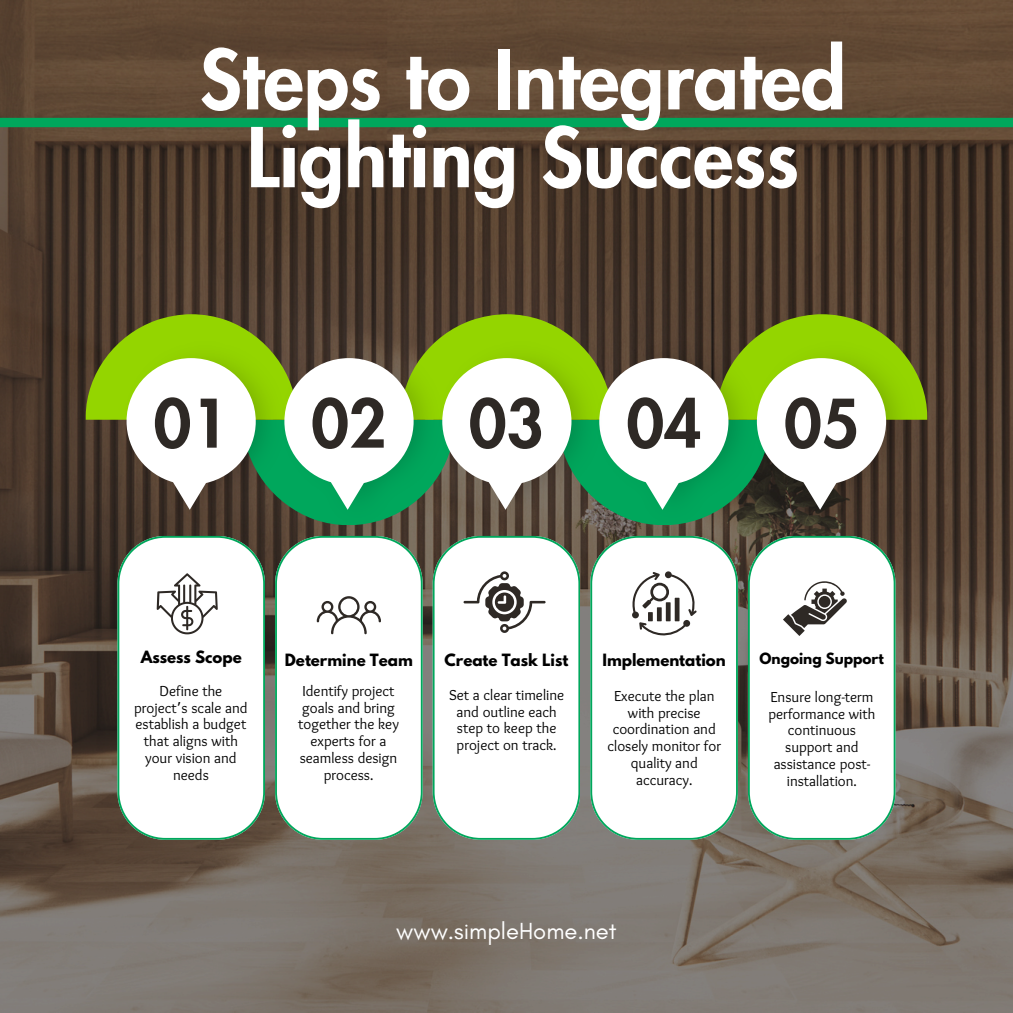
<style>
.page{position:relative;width:1013px;height:1013px;background:#fff}
.page>*{position:absolute;margin:0;border:0;box-sizing:border-box;transform-origin:0 0}
.t1{font:800 80px/77.8px "Futura LT Pro";color:#fff;text-align:center}
.t2{font:800 65px "Futura LT Pro";color:#2e2925}
.t3{font:23.75px "Glacial Indifference";color:#fff}
.t4{font:15px/16.9px "Sukar";color:#000;text-align:center}
.t5{font:700 15px "League Spartan";color:#000}
.t6{font:700 13.75px "League Spartan";color:#000}
.s1{font-family:"Noto Sans Gurmukhi"}
</style>
<div class="page">
<img style="left:0;top:0;width:1012px;height:1012px">
<svg style="left:748px;top:536px;width:147px;height:303px"></svg>
<svg style="left:590px;top:536px;width:147px;height:303px"></svg>
<svg style="left:432px;top:536px;width:148px;height:303px"></svg>
<svg style="left:275px;top:536px;width:147px;height:303px"></svg>
<svg style="left:117px;top:536px;width:148px;height:303px"></svg>
<img style="left:758px;top:525px;width:158px;height:6px">
<img style="left:601px;top:525px;width:157px;height:6px">
<img style="left:444px;top:525px;width:157px;height:6px">
<img style="left:286px;top:525px;width:158px;height:6px">
<img style="left:124px;top:525px;width:162px;height:6px">
<svg style="left:86px;top:314px;width:841px;height:211px"></svg>
<div style="left:0;top:118px;width:1012px;height:9px;background:#00a75c"></div>
<svg style="left:317px;top:596px;width:64px;height:38px"></svg>
<svg style="left:157px;top:573px;width:61px;height:61px"></svg>
<svg style="left:463px;top:571px;width:82px;height:62px"></svg>
<svg style="left:632px;top:571px;width:64px;height:65px"></svg>
<svg style="left:783px;top:581px;width:63px;height:54px"></svg>
<p class="t1" style="left:199px;top:44px;width:648px">Steps to Integrated<br>Lighting Success</p>
<p class="t2" style="left:154px;top:394px;width:77px">01</p>
<h3 class="t2" style="left:311px;top:394px;width:77px">02</h3>
<p class="t2" style="left:469px;top:394px;width:77px">03</p>
<p class="t2" style="left:626px;top:394px;width:77px">04</p>
<h3 class="t2" style="left:784px;top:394px;width:77px">05</h3>
<p class="t5" style="left:141px;top:649px;width:103px">Assess Scope</p>
<p class="t4" style="left:134px;top:683px;width:115px">Define the project<span class="s1">’</span>s scale and establish a budget that aligns with your vision and needs</p>
<h3 class="t5" style="left:285px;top:652px;width:129px">Determine Team</h3>
<p class="t4" style="left:298px;top:683px;width:102px">Identify project goals and bring together the key experts for a seamless design process.</p>
<p class="t5" style="left:444px;top:652px;width:125px">Create Task List</p>
<p class="t4" style="left:449px;top:687px;width:117px">Set a clear timeline and outline each step to keep the project on track.</p>
<p class="t5" style="left:602px;top:652px;width:125px">Implementation</p>
<p class="t4" style="left:607px;top:688px;width:115px">Execute the plan with precise coordination and closely monitor for quality and accuracy.</p>
<p class="t6" style="left:759px;top:651px;width:126px">Ongoing Support</p>
<p class="t4" style="left:768px;top:689px;width:108px">Ensure long-term performance with continuous support and assistance post&shy;installation.</p>
<p class="t3" style="left:396px;top:916px;width:222px">www.simpleHome.net</p>
</div>
